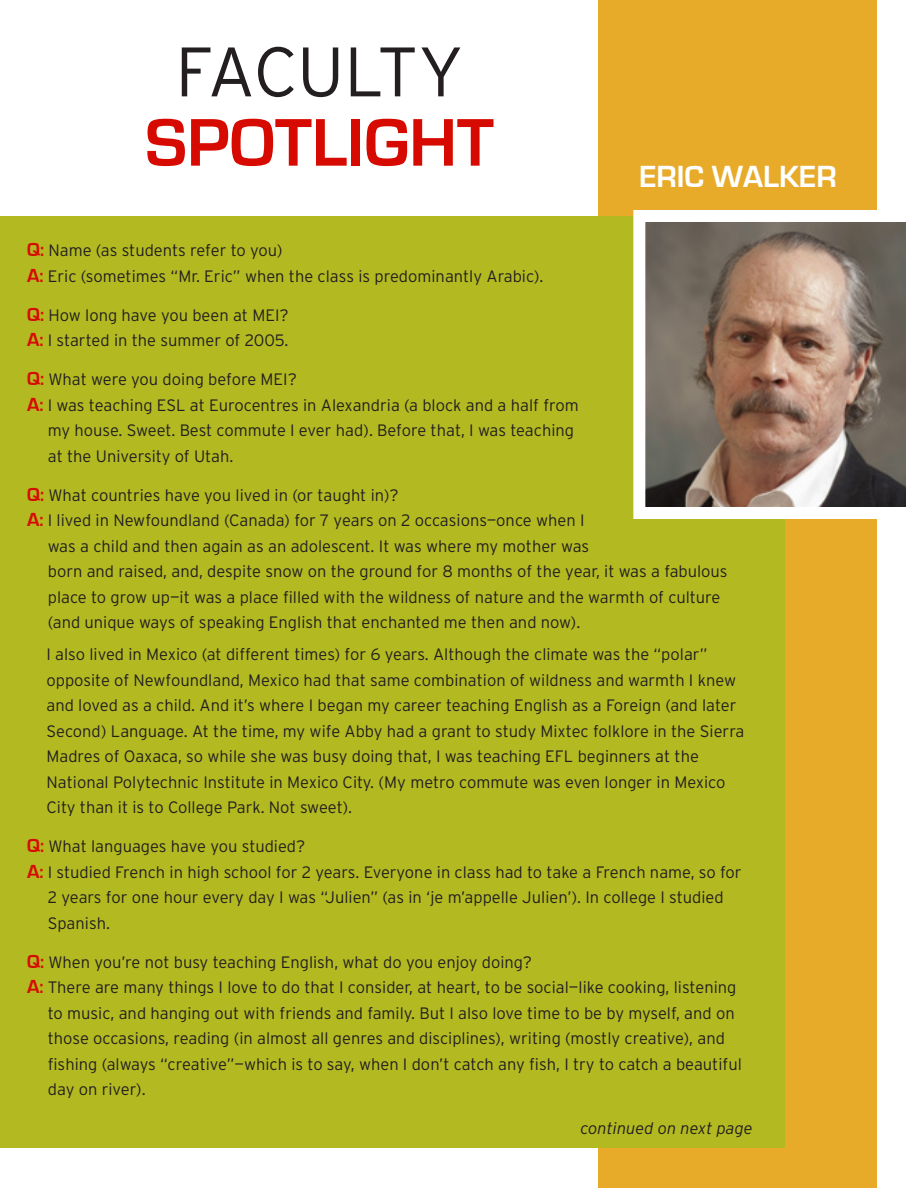
<style>
.page{position:relative;width:918px;height:1188px;background:#fff}
.page>*{position:absolute;margin:0;border:0;box-sizing:border-box;transform-origin:0 0}
.t1{font:700 69.75px "Eurostile";color:#d60a00}
.t2{font:300 69.75px "Interstate";letter-spacing:-.015em;color:#231f20}
.t3{font:700 31.5px "Eurostile";color:#fff}
.t4{font:300 16.5px/25.5px "Interstate";color:#231f20}
.t5{font:italic 300 16.5px "Interstate";color:#231f20}
.s1{font-family:"Eurostile";font-weight:700;font-size:19.5px;color:#d60a00}
</style>
<div class="page">
<div style="left:598px;top:0;width:280px;height:1188px;background:#e8ab29"></div>
<div style="left:0;top:216px;width:784px;height:932px;background:#b3ba21"></div>
<img style="left:646px;top:223px;width:259px;height:283px">
<div style="left:633px;top:210px;width:285px;height:309px;border:12px solid #fff"></div>
<p class="t2" style="left:175px;top:29px;width:290px">FACULTY</p>
<p class="t1" style="left:145px;top:105px;width:350px">SPOTLIGHT</p>
<p class="t3" style="left:639px;top:159px;width:199px">ERIC WALKER</p>
<p class="t4" style="left:27px;top:238px;width:257px"><span class="s1">Q:</span> Name (as students refer to you)</p>
<p class="t4" style="left:27px;top:263px;width:518px"><span class="s1">A:</span> Eric (sometimes “Mr. Eric” when the class is predominantly Arabic).</p>
<p class="t4" style="left:27px;top:302px;width:263px"><span class="s1">Q:</span> How long have you been at MEI?</p>
<p class="t4" style="left:27px;top:328px;width:263px"><span class="s1">A:</span> I started in the summer of 2005.</p>
<p class="t4" style="left:27px;top:367px;width:272px"><span class="s1">Q:</span> What were you doing before MEI?</p>
<p class="t4" style="left:48px;top:392px;width:533px;text-indent:-21px"><span class="s1">A:</span> I was teaching ESL at Eurocentres in Alexandria (a block and a half from my house. Sweet. Best commute I ever had). Before that, I was teaching at the University of Utah.</p>
<p class="t4" style="left:27px;top:482px;width:373px"><span class="s1">Q:</span> What countries have you lived in (or taught in)?</p>
<p class="t4" style="left:48px;top:508px;width:681px;text-indent:-21px"><span class="s1">A:</span> I lived in Newfoundland (Canada) for 7 years on 2 occasions—once when I<br>was a child and then again as an adolescent. It was where my mother was<br>born and raised, and, despite snow on the ground for 8 months of the year, it was a fabulous place to grow up—it was a place filled with the wildness of nature and the warmth of culture (and unique ways of speaking English that enchanted me then and now).</p>
<p class="t4" style="left:46px;top:642px;width:699px">I also lived in Mexico (at different times) for 6 years. Although the climate was the “polar” opposite of Newfoundland, Mexico had that same combination of wildness and warmth I knew and loved as a child. And it’s where I began my career teaching English as a Foreign (and later Second) Language. At the time, my wife Abby had a grant to study Mixtec folklore in the Sierra Madres of Oaxaca, so while she was busy doing that, I was teaching EFL beginners at the National Polytechnic Institute in Mexico City. (My metro commute was even longer in Mexico City than it is to College Park. Not sweet).</p>
<p class="t4" style="left:27px;top:834px;width:280px"><span class="s1">Q:</span> What languages have you studied?</p>
<p class="t4" style="left:48px;top:859px;width:695px;text-indent:-21px"><span class="s1">A:</span> I studied French in high school for 2 years. Everyone in class had to take a French name, so for<br>2 years for one hour every day I was “Julien” (as in ‘je m’appelle Julien’). In college I studied<br>Spanish.</p>
<p class="t4" style="left:27px;top:949px;width:507px"><span class="s1">Q:</span> When you’re not busy teaching English, what do you enjoy doing?</p>
<p class="t4" style="left:48px;top:975px;width:696px;text-indent:-21px"><span class="s1">A:</span> There are many things I love to do that I consider, at heart, to be social—like cooking, listening to music, and hanging out with friends and family. But I also love time to be by myself, and on those occasions, reading (in almost all genres and disciplines), writing (mostly creative), and fishing (always “creative”—which is to say, when I don’t catch any fish, I try to catch a beautiful day on river).</p>
<p class="t5" style="left:580px;top:1118px;width:174px">continued on next page</p>
</div>
